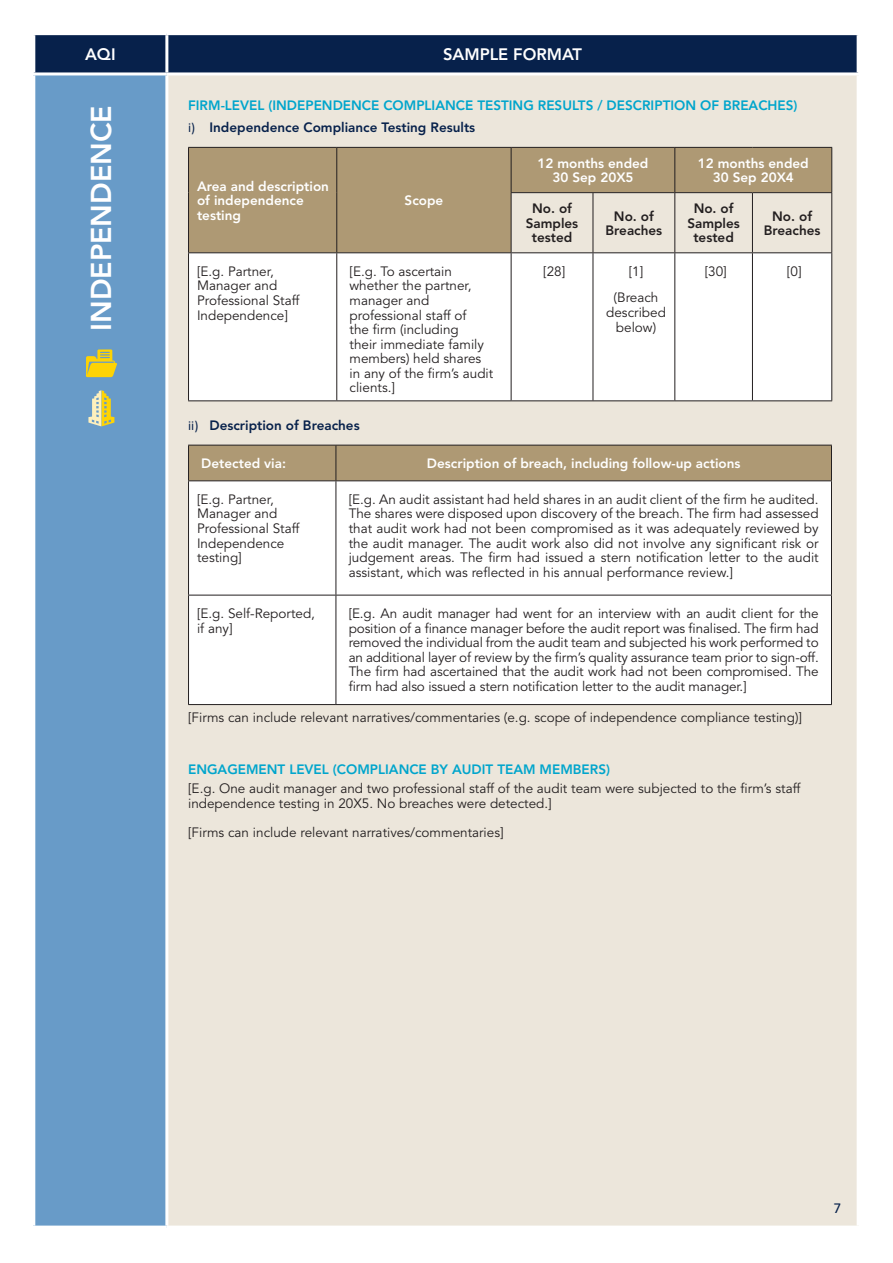
<style>
.page{position:relative;width:893px;height:1263px;background:#fff}
.page>*{position:absolute;margin:0;border:0;box-sizing:border-box;transform-origin:0 0}
.Table_text_rotate{font:800 28.5px "Avenir LT Std";color:#fff}
.t1{font:800 16.5px "Avenir LT Std";color:#fff}
.t2{font:13.5px/14.5px "Avenir LT Std";color:#231f20}
.t3{font:800 13.5px/14.5px "Avenir LT Std";color:#fff;text-align:center}
.blue_subhead{font:800 13.5px "Avenir LT Std";color:#00a5cc}
.t4{font:800 13.5px "Avenir LT Std";color:#07214b}
.t5{font:800 13.5px/14.5px "Avenir LT Std";color:#231f20;text-align:center}
.t6{font:500 13.5px "Avenir LT Std";color:#07214b}
.s1{font-family:"Calibri";font-weight:400}
</style>
<div class="page">
<div style="left:35px;top:35px;width:822px;height:37px;background:#07214b"></div>
<div style="left:34px;top:74px;width:133px;height:1153px;background:#689bc8"></div>
<div style="left:167px;top:74px;width:691px;height:1153px;background:#ece6db"></div>
<hr style="left:857px;top:75px;width:3px;height:1150px;background:#fff">
<hr style="left:32px;top:75px;width:3px;height:1150px;background:#fff">
<hr style="left:165px;top:75px;width:3px;height:1150px;background:#fff">
<svg style="left:33px;top:1225px;width:134px;height:3px"></svg>
<svg style="left:167px;top:1225px;width:691px;height:2px"></svg>
<hr style="left:165px;top:35px;width:3px;height:37px;background:#fff">
<hr style="left:32px;top:72px;width:135px;height:3px;background:#fff">
<hr style="left:167px;top:72px;width:693px;height:3px;background:#fff">
<div style="left:189px;top:148px;width:642px;height:104px;background:#ae9974"></div>
<svg style="left:512px;top:193px;width:319px;height:59px"></svg>
<div style="left:189px;top:253px;width:642px;height:147px;background:#fff"></div>
<hr style="left:188px;top:147px;width:149px;height:1px;background:#231f20">
<hr style="left:188px;top:148px;width:1px;height:45px;background:#231f20">
<hr style="left:337px;top:147px;width:174px;height:1px;background:#231f20">
<hr style="left:336px;top:148px;width:1px;height:45px;background:#231f20">
<hr style="left:511px;top:147px;width:82px;height:1px;background:#231f20">
<hr style="left:511px;top:148px;width:1px;height:44px;background:#231f20">
<hr style="left:593px;top:147px;width:82px;height:1px;background:#231f20">
<hr style="left:675px;top:147px;width:77px;height:1px;background:#231f20">
<hr style="left:674px;top:148px;width:1px;height:44px;background:#231f20">
<hr style="left:752px;top:147px;width:80px;height:1px;background:#231f20">
<hr style="left:831px;top:148px;width:1px;height:44px;background:#231f20">
<hr style="left:188px;top:193px;width:1px;height:59px;background:#231f20">
<hr style="left:336px;top:193px;width:1px;height:59px;background:#231f20">
<hr style="left:511px;top:192px;width:82px;height:1px;background:#231f20">
<hr style="left:511px;top:193px;width:1px;height:59px;background:#231f20">
<hr style="left:593px;top:192px;width:82px;height:1px;background:#231f20">
<hr style="left:593px;top:193px;width:1px;height:59px;background:#231f20">
<hr style="left:675px;top:192px;width:77px;height:1px;background:#231f20">
<hr style="left:674px;top:193px;width:1px;height:59px;background:#231f20">
<hr style="left:752px;top:192px;width:80px;height:1px;background:#231f20">
<hr style="left:752px;top:193px;width:1px;height:59px;background:#231f20">
<hr style="left:831px;top:193px;width:1px;height:59px;background:#231f20">
<hr style="left:188px;top:252px;width:149px;height:1px;background:#231f20">
<hr style="left:188px;top:253px;width:1px;height:147px;background:#231f20">
<hr style="left:337px;top:252px;width:174px;height:1px;background:#231f20">
<hr style="left:336px;top:253px;width:1px;height:147px;background:#231f20">
<hr style="left:511px;top:252px;width:82px;height:1px;background:#231f20">
<hr style="left:511px;top:253px;width:1px;height:147px;background:#231f20">
<hr style="left:593px;top:252px;width:82px;height:1px;background:#231f20">
<hr style="left:593px;top:253px;width:1px;height:147px;background:#231f20">
<hr style="left:675px;top:252px;width:77px;height:1px;background:#231f20">
<hr style="left:674px;top:253px;width:1px;height:147px;background:#231f20">
<hr style="left:752px;top:252px;width:80px;height:1px;background:#231f20">
<hr style="left:752px;top:253px;width:1px;height:147px;background:#231f20">
<hr style="left:831px;top:253px;width:1px;height:147px;background:#231f20">
<hr style="left:188px;top:400px;width:149px;height:1px;background:#231f20">
<hr style="left:337px;top:400px;width:174px;height:1px;background:#231f20">
<hr style="left:511px;top:400px;width:82px;height:1px;background:#231f20">
<hr style="left:593px;top:400px;width:82px;height:1px;background:#231f20">
<hr style="left:675px;top:400px;width:77px;height:1px;background:#231f20">
<hr style="left:752px;top:400px;width:80px;height:1px;background:#231f20">
<div style="left:189px;top:446px;width:642px;height:34px;background:#ae9974"></div>
<div style="left:189px;top:481px;width:642px;height:223px;background:#fff"></div>
<hr style="left:188px;top:445px;width:148px;height:1px;background:#231f20">
<hr style="left:188px;top:445px;width:1px;height:35px;background:#231f20">
<hr style="left:336px;top:445px;width:496px;height:1px;background:#231f20">
<hr style="left:336px;top:445px;width:1px;height:35px;background:#231f20">
<hr style="left:831px;top:445px;width:1px;height:35px;background:#231f20">
<hr style="left:188px;top:480px;width:148px;height:1px;background:#231f20">
<hr style="left:188px;top:481px;width:1px;height:114px;background:#231f20">
<hr style="left:336px;top:480px;width:496px;height:1px;background:#231f20">
<hr style="left:336px;top:481px;width:1px;height:114px;background:#231f20">
<hr style="left:831px;top:481px;width:1px;height:114px;background:#231f20">
<hr style="left:188px;top:595px;width:148px;height:1px;background:#231f20">
<hr style="left:188px;top:595px;width:1px;height:109px;background:#231f20">
<hr style="left:336px;top:595px;width:496px;height:1px;background:#231f20">
<hr style="left:336px;top:595px;width:1px;height:109px;background:#231f20">
<hr style="left:831px;top:595px;width:1px;height:109px;background:#231f20">
<hr style="left:188px;top:704px;width:148px;height:1px;background:#231f20">
<hr style="left:336px;top:704px;width:496px;height:1px;background:#231f20">
<svg style="left:88px;top:390px;width:26px;height:36px"></svg>
<svg style="left:86px;top:349px;width:31px;height:28px"></svg>
<p class="t1" style="left:85px;top:45px;width:32px">AQI</p>
<p class="t1" style="left:443px;top:45px;width:141px">SAMPLE FORMAT</p>
<p class="Table_text_rotate" style="left:84px;top:331px;width:227px;rotate:-90deg">INDEPENDENCE</p>
<p class="blue_subhead" style="left:188px;top:98px;width:611px">FIRM-LEVEL (INDEPENDENCE COMPLIANCE TESTING RESULTS / DESCRIPTION OF BREACHES)</p>
<p class="t4" style="left:188px;top:120px;width:289px"><span class="s1">i)</span> Independence Compliance Testing Results</p>
<p class="t3" style="left:197px;top:179px;width:134px;text-align:left">Area and description of independence testing</p>
<p class="t3" style="left:405px;top:193px;width:40px">Scope</p>
<p class="t3" style="left:537px;top:156px;width:112px">12 months ended<br>30 Sep 20X5</p>
<p class="t3" style="left:698px;top:156px;width:112px">12 months ended<br>30 Sep 20X4</p>
<p class="t5" style="left:526px;top:201px;width:54px">No. of<br>Samples tested</p>
<p class="t5" style="left:605px;top:209px;width:58px">No. of<br>Breaches</p>
<p class="t5" style="left:687px;top:201px;width:54px">No. of<br>Samples tested</p>
<p class="t5" style="left:764px;top:209px;width:58px">No. of<br>Breaches</p>
<p class="t2" style="left:197px;top:264px;width:104px">[E.g. Partner,<br>Manager and<br>Professional Staff<br>Independence]</p>
<p class="t2" style="left:350px;top:264px;width:145px">[E.g. To ascertain whether the partner, manager and professional staff of<br>the firm (including<br>their immediate family members) held shares in any of the firm’s audit clients.]</p>
<p class="t2" style="left:543px;top:264px;width:24px">[28]</p>
<p class="t2" style="left:629px;top:264px;width:16px">[1]</p>
<p class="t2" style="left:606px;top:291px;width:61px;text-align:center">(Breach described below)</p>
<p class="t2" style="left:705px;top:264px;width:24px">[30]</p>
<p class="t2" style="left:787px;top:264px;width:16px">[0]</p>
<p class="t4" style="left:188px;top:418px;width:173px"><span class="s1">ii)</span> Description of Breaches</p>
<p class="t3" style="left:201px;top:456px;width:86px">Detected via:</p>
<p class="t3" style="left:427px;top:456px;width:315px">Description of breach, including follow-up actions</p>
<p class="t2" style="left:197px;top:492px;width:104px">[E.g. Partner,<br>Manager and<br>Professional Staff<br>Independence testing]</p>
<p class="t2" style="left:349px;top:492px;width:472px;text-align:justify">[E.g. An audit assistant had held shares in an audit client of the firm he audited.<br>The shares were disposed upon discovery of the breach. The firm had assessed that audit work had not been compromised as it was adequately reviewed by the audit manager. The audit work also did not involve any significant risk or judgement areas. The firm had issued a stern notification letter to the audit assistant, which was reflected in his annual performance review.]</p>
<p class="t2" style="left:197px;top:606px;width:120px">[E.g. Self-Reported, if any]</p>
<p class="t2" style="left:349px;top:606px;width:472px;text-align:justify">[E.g. An audit manager had went for an interview with an audit client for the position of a finance manager before the audit report was finalised. The firm had removed the individual from the audit team and subjected his work performed to an additional layer of review by the firm’s quality assurance team prior to sign-off.<br>The firm had ascertained that the audit work had not been compromised. The firm had also issued a stern notification letter to the audit manager.]</p>
<p class="t2" style="left:188px;top:710px;width:615px">[Firms can include relevant narratives/commentaries (e.g. scope of independence compliance testing)]</p>
<p class="blue_subhead" style="left:188px;top:761px;width:423px">ENGAGEMENT LEVEL (COMPLIANCE BY AUDIT TEAM MEMBERS)</p>
<p class="t2" style="left:188px;top:781px;width:614px">[E.g. One audit manager and two professional staff of the audit team were subjected to the firm’s staff independence testing in 20X5. No breaches were detected.]</p>
<p class="t2" style="left:188px;top:825px;width:317px">[Firms can include relevant narratives/commentaries]</p>
<p class="t6" style="left:825px;top:1201px;width:18px">77</p>
</div>
